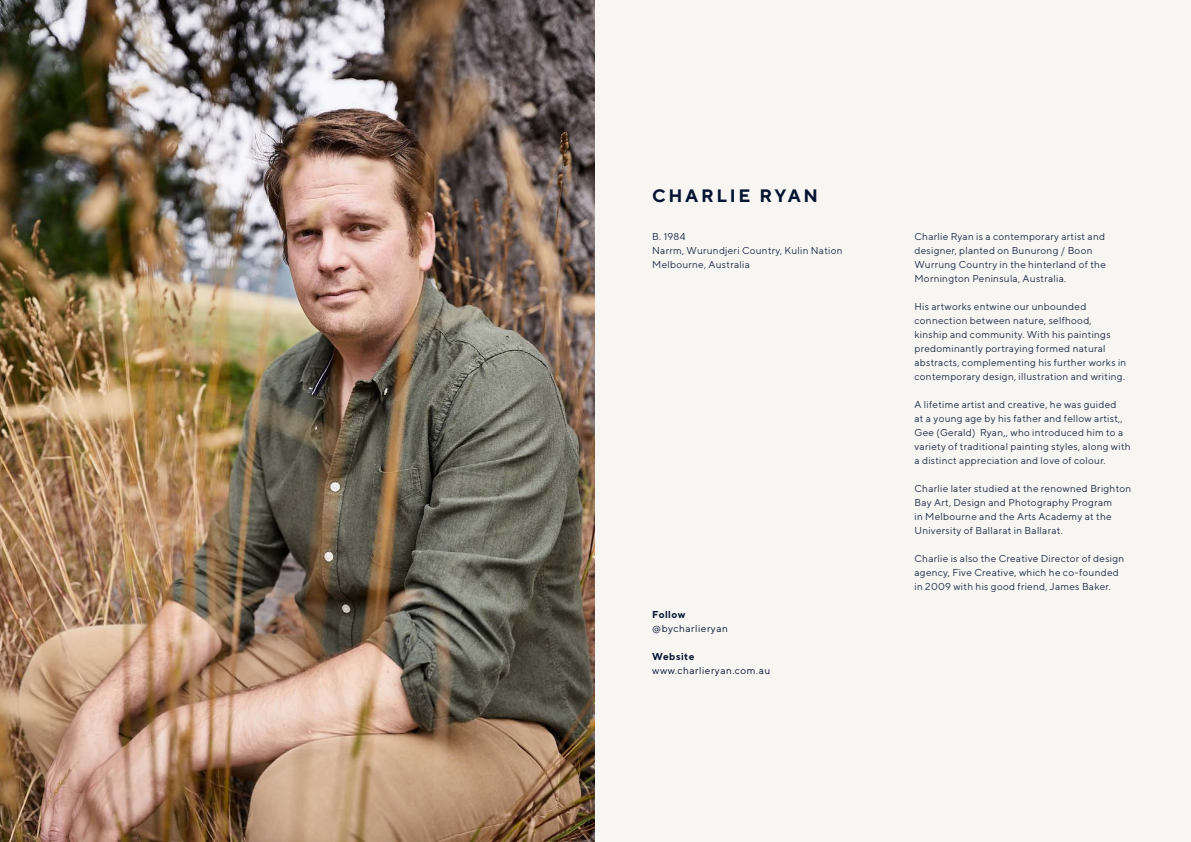
<style>
.page{position:relative;width:1191px;height:842px;background:#fff}
.page>*{position:absolute;margin:0;border:0;box-sizing:border-box;transform-origin:0 0}
.t1{font:700 18px "TT Norms";letter-spacing:.15em;color:#051432}
.t2{font:10px/14px "TT Norms";letter-spacing:.025em;color:#1e2c46}
.t3{font:10px "TT Norms";letter-spacing:.05em;color:#051432}
.t4{font:700 10px "TT Norms";letter-spacing:.05em;color:#051432}
</style>
<div class="page">
<img style="left:0;top:0;width:595px;height:842px">
<div style="left:595px;top:0;width:596px;height:842px;background:#f7f6f3"></div>
<h1 class="t1" style="left:652px;top:184px;width:167px">CHARLIE RYAN</h1>
<p class="t2" style="left:652px;top:229px;width:192px">B. 1984<br>Narrm, Wurundjeri Country, Kulin Nation<br>Melbourne, Australia</p>
<p class="t4" style="left:652px;top:608px;width:35px">Follow</p>
<p class="t3" style="left:652px;top:622px;width:77px">@bycharlieryan</p>
<p class="t4" style="left:652px;top:650px;width:44px">Website</p>
<p class="t3" style="left:652px;top:664px;width:120px">www.charlieryan.com.au</p>
<p class="t2" style="left:914px;top:229px;width:193px">Charlie Ryan is a contemporary artist and designer, planted on Bunurong / Boon Wurrung Country in the hinterland of the Mornington Peninsula, Australia.</p>
<p class="t2" style="left:914px;top:299px;width:213px">His artworks entwine our unbounded connection between nature, selfhood, kinship and community. With his paintings predominantly portraying formed natural abstracts, complementing his further works in contemporary design, illustration and writing.</p>
<p class="t2" style="left:914px;top:397px;width:218px">A lifetime artist and creative, he was guided<br>at a young age by his father and fellow artist,, Gee (Gerald) Ryan,, who introduced him to a variety of traditional painting styles, along with a distinct appreciation and love of colour.</p>
<p class="t2" style="left:914px;top:481px;width:218px">Charlie later studied at the renowned Brighton Bay Art, Design and Photography Program<br>in Melbourne and the Arts Academy at the University of Ballarat in Ballarat.</p>
<p class="t2" style="left:914px;top:551px;width:211px">Charlie is also the Creative Director of design agency, Five Creative, which he co-founded in 2009 with his good friend, James Baker.</p>
</div>
